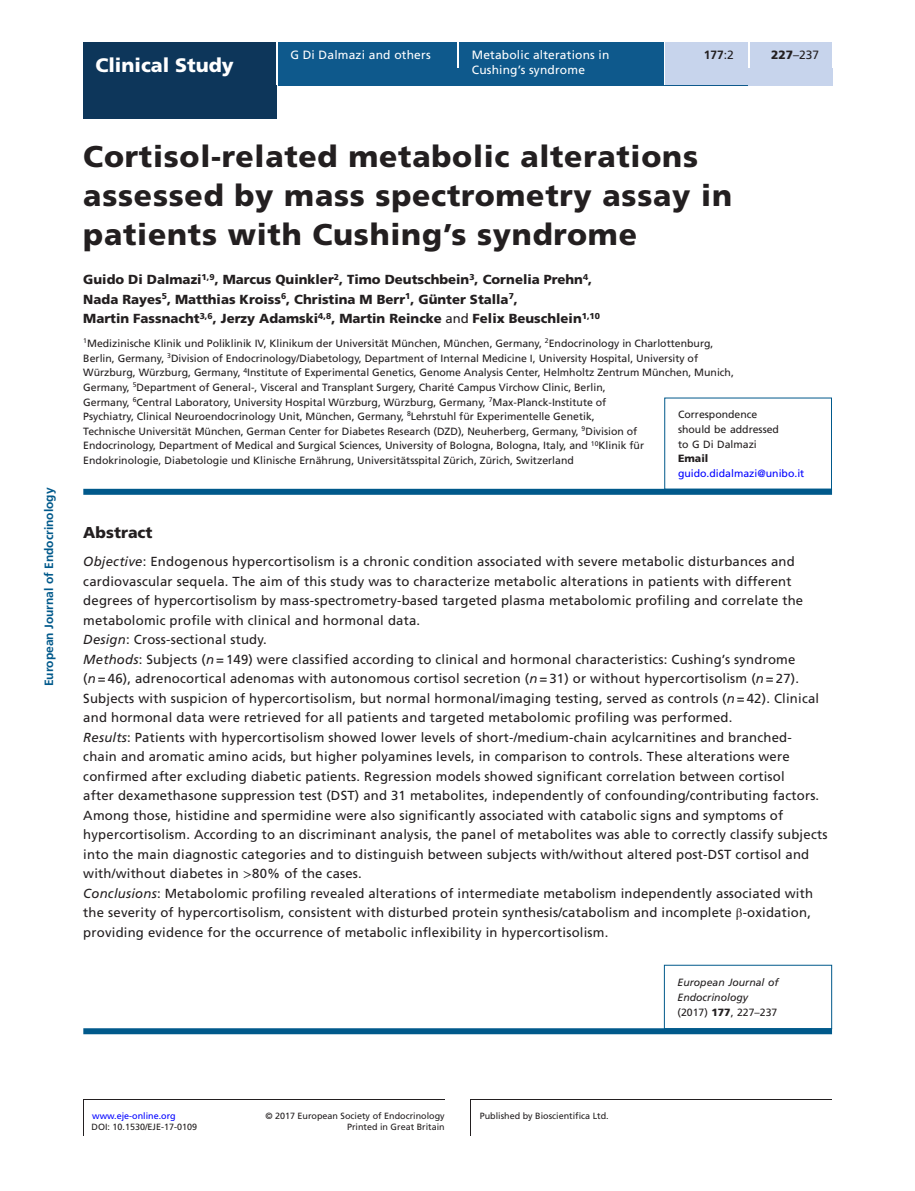
<style>
.page{position:relative;width:915px;height:1191px;background:#fff}
.page>*{position:absolute;margin:0;border:0;box-sizing:border-box;transform-origin:0 0}
.CT{font:900 30px/39px "Frutiger LT Std";letter-spacing:.025em;color:#231f20}
.AT{font:900 19.5px "Frutiger LT Std";color:#fff}
.ABS_H{font:900 15.75px "Frutiger LT Std";color:#231f20}
.ABS_TXT{font:13.2px/19.5px "Frutiger LT Std";letter-spacing:.015em;color:#231f20}
.ABS_TXT_L{font:13.2px/19.5px "Frutiger LT Std";letter-spacing:.015em;color:#231f20}
.AU{font:900 13.2px/19.5px "Frutiger LT Std";color:#231f20}
.Article_Title{font:12px "Frutiger LT Std";letter-spacing:.015em;color:#fff}
.t1{font:700 12px "Frutiger LT Std";color:#00598b}
.Author_Name{font:12px "Frutiger LT Std";letter-spacing:.015em;color:#fff}
.TXT{font:12px "Frutiger LT Std";color:#231f20}
.t2{font:700 12px "Frutiger LT Std";color:#231f20}
.Address{font:10.5px/14.7px "Frutiger LT Std";color:#231f20}
.Corres{font:italic 10.5px/14.7px "Frutiger LT Std";color:#231f20}
.Corres-2{font:10.5px "Frutiger LT Std";color:#231f20}
.Corres-3{font:10.5px "Frutiger LT Std";color:#00f}
.Corres-4{font:900 10.5px "Frutiger LT Std";color:#231f20}
.TXT-2{font:9px "Frutiger LT Std";color:#231f20}
.TXT-3{font:9px "Frutiger LT Std";color:#00f}
.s1{font-weight:400}
.s2{font-weight:900}
.s3{font-style:italic}
.s4{font-family:"STIX General"}
.s5{font-style:normal}
.s6{font-weight:900;font-style:normal}
</style>
<div class="page">
<div style="left:83px;top:43px;width:193px;height:76px;background:#0d365a"></div>
<div style="left:278px;top:51px;width:553px;height:34px;background:#0e598c"></div>
<div style="left:278px;top:43px;width:179px;height:8px;background:#0e598c"></div>
<div style="left:459px;top:43px;width:204px;height:42px;background:#0e598c"></div>
<hr style="left:663px;top:43px;width:2px;height:42px;background:#fff">
<div style="left:665px;top:43px;width:82px;height:42px;background:#c7d4ec"></div>
<div style="left:747px;top:68px;width:84px;height:17px;background:#c7d4ec"></div>
<div style="left:749px;top:43px;width:82px;height:25px;background:#c7d4ec"></div>
<hr style="left:747px;top:42px;width:2px;height:26px;background:#fff">
<hr style="left:457px;top:43px;width:2px;height:25px;background:#fff">
<hr style="left:83px;top:1099px;width:1px;height:36px;background:#231f20">
<hr style="left:470px;top:1100px;width:1px;height:35px;background:#231f20">
<hr style="left:83px;top:1099px;width:361px;height:1px;background:#231f20">
<hr style="left:470px;top:1099px;width:361px;height:1px;background:#231f20">
<div style="left:83px;top:489px;width:748px;height:6px;background:#00598b"></div>
<div style="left:83px;top:1028px;width:748px;height:6px;background:#00598b"></div>
<div style="left:663px;top:965px;width:168px;height:64px;border:1px solid #00598b"></div>
<p class="t1" style="left:42px;top:686px;width:200px;rotate:-90deg">European Journal of Endocrinology</p>
<p class="AT" style="left:95px;top:54px;width:140px">Clinical Study</p>
<p class="Author_Name" style="left:290px;top:48px;width:142px">G Di Dalmazi and others</p>
<p class="Article_Title" style="left:471px;top:48px;width:139px">Metabolic alterations in</p>
<p class="t2" style="left:703px;top:48px;width:32px">177<span class="s1">:2</span></p>
<p class="TXT" style="left:770px;top:48px;width:50px"><span class="s2">227</span>–237</p>
<p class="Article_Title" style="left:471px;top:63px;width:115px">Cushing’s syndrome</p>
<p class="CT" style="left:83px;top:137px;width:650px">Cortisol-related metabolic alterations assessed by mass spectrometry assay in patients with Cushing’s syndrome</p>
<p class="AU" style="left:83px;top:270px;width:518px">Guido Di Dalmazi<sup>1,9</sup>, Marcus Quinkler<sup>2</sup>, Timo Deutschbein<sup>3</sup>, Cornelia Prehn<sup>4</sup>,<br>Nada Rayes<sup>5</sup>, Matthias Kroiss<sup>6</sup>, Christina M Berr<sup>1</sup>, Günter Stalla<sup>7</sup>,<br>Martin Fassnacht<sup>3,6</sup>, Jerzy Adamski<sup>4,8</sup>, Martin Reincke <span class="s1">and</span> Felix Beuschlein<sup>1,10</sup></p>
<p class="Address" style="left:83px;top:336px;width:652px"><sup>1</sup>Medizinische Klinik und Poliklinik IV, Klinikum der Universität München, München, Germany, <sup>2</sup>Endocrinology in Charlottenburg, Berlin, Germany, <sup>3</sup>Division of Endocrinology/Diabetology, Department of Internal Medicine I, University Hospital, University of Würzburg, Würzburg, Germany, <sup>4</sup>Institute of Experimental Genetics, Genome Analysis Center, Helmholtz Zentrum München, Munich, Germany, <sup>5</sup>Department of General-, Visceral and Transplant Surgery, Charité Campus Virchow Clinic, Berlin,<br>Germany, <sup>6</sup>Central Laboratory, University Hospital Würzburg, Würzburg, Germany, <sup>7</sup>Max-Planck-Institute of<br>Psychiatry, Clinical Neuroendocrinology Unit, München, Germany, <sup>8</sup>Lehrstuhl fü r Experimentelle Genetik,<br>Technische Universität Mü nchen, German Center for Diabetes Research (DZD), Neuherberg, Germany, <sup>9</sup>Division of<br>Endocrinology, Department of Medical and Surgical Sciences, University of Bologna, Bologna, Italy, and <sup>10</sup>Klinik für<br>Endokrinologie, Diabetologie und Klinische Ernährung, Universitätsspital Zürich, Zürich, Switzerland</p>
<p class="Corres-2" style="left:677px;top:408px;width:81px">Correspondence</p>
<p class="Corres-2" style="left:677px;top:423px;width:102px">should be addressed</p>
<p class="Corres-2" style="left:677px;top:438px;width:80px">to G Di Dalmazi</p>
<p class="Corres-4" style="left:677px;top:452px;width:32px">Email</p>
<p class="Corres-3" style="left:677px;top:467px;width:128px">guido.didalmazi@unibo.it</p>
<p class="ABS_H" style="left:83px;top:522px;width:71px">Abstract</p>
<p class="ABS_TXT" style="left:83px;top:552px;width:721px"><span class="s3">Objective</span>: Endogenous hypercortisolism is a chronic condition associated with severe metabolic disturbances and cardiovascular sequela. The aim of this study was to characterize metabolic alterations in patients with different degrees of hypercortisolism by mass-spectrometry-based targeted plasma metabolomic profiling and correlate the metabolomic profile with clinical and hormonal data.</p>
<p class="ABS_TXT" style="left:83px;top:630px;width:185px"><span class="s3">Design</span>: Cross-sectional study.</p>
<p class="ABS_TXT" style="left:83px;top:649px;width:737px"><span class="s3">Methods</span>: Subjects (<span class="s3">n</span> = 149) were classified according to clinical and hormonal characteristics: Cushing’s syndrome<br>(<span class="s3">n</span> = 46), adrenocortical adenomas with autonomous cortisol secretion (<span class="s3">n</span> = 31) or without hypercortisolism (<span class="s3">n</span> = 27).<br>Subjects with suspicion of hypercortisolism, but normal hormonal/imaging testing, served as controls (<span class="s3">n</span> = 42). Clinical and hormonal data were retrieved for all patients and targeted metabolomic profiling was performed.</p>
<p class="ABS_TXT" style="left:83px;top:727px;width:745px"><span class="s3">Results</span>: Patients with hypercortisolism showed lower levels of short-/medium-chain acylcarnitines and branched&shy;chain and aromatic amino acids, but higher polyamines levels, in comparison to controls. These alterations were confirmed after excluding diabetic patients. Regression models showed significant correlation between cortisol<br>after dexamethasone suppression test (DST) and 31 metabolites, independently of confounding/contributing factors.<br>Among those, histidine and spermidine were also significantly associated with catabolic signs and symptoms of hypercortisolism. According to an discriminant analysis, the panel of metabolites was able to correctly classify subjects into the main diagnostic categories and to distinguish between subjects with/without altered post-DST cortisol and with/without diabetes in <span class="s4">&gt;</span>80% of the cases.</p>
<p class="ABS_TXT_L" style="left:83px;top:883px;width:731px"><span class="s3">Conclusions</span>: Metabolomic profiling revealed alterations of intermediate metabolism independently associated with the severity of hypercortisolism, consistent with disturbed protein synthesis/catabolism and incomplete <span class="s4">β</span>-oxidation, providing evidence for the occurrence of metabolic inflexibility in hypercortisolism.</p>
<p class="Corres" style="left:677px;top:975px;width:102px">European Journal of<br>Endocrinology <span class="s5">(2017)</span> <span class="s6">177</span><span class="s5">, 227–237</span></p>
<p class="TXT-3" style="left:92px;top:1110px;width:85px">www.eje-online.org</p>
<p class="TXT-2" style="left:265px;top:1110px;width:181px">© 2017 European Society of Endocrinology</p>
<p class="TXT-2" style="left:91px;top:1122px;width:107px">DOI: 10.1530/EJE-17-0109</p>
<p class="TXT-2" style="left:347px;top:1121px;width:99px">Printed in Great Britain</p>
<p class="TXT-2" style="left:479px;top:1110px;width:131px">Published by Bioscientifica Ltd.</p>
</div>
